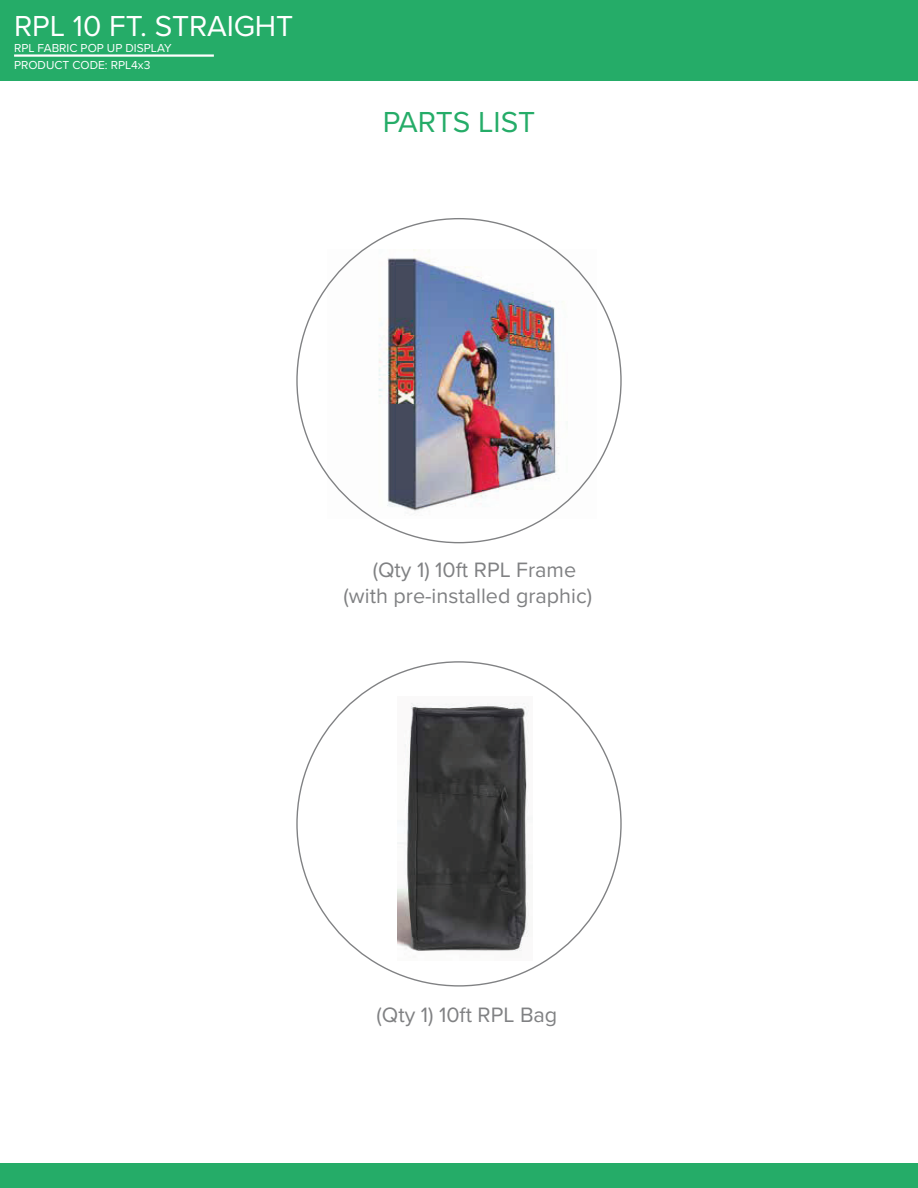
<style>
.page{position:relative;width:918px;height:1188px;background:#fff}
.page>*{position:absolute;margin:0;border:0;box-sizing:border-box;transform-origin:0 0}
.t1{font:30px "Proxima Nova";letter-spacing:-.005em;color:#fff}
.t2{font:30px "Proxima Nova";color:#25ac68}
.t3{font:21.6px/26.7px "Proxima Nova";color:#808183}
.t4{font:12px "Proxima Nova";color:#fff}
</style>
<div class="page">
<img style="left:327px;top:249px;width:270px;height:270px">
<div style="left:0;top:1164px;width:918px;height:24px;background:#25ac68"></div>
<div style="left:0;top:0;width:918px;height:81px;background:#25ac68"></div>
<hr style="left:14px;top:54px;width:200px;height:3px;background:#fff">
<img style="left:398px;top:703px;width:131px;height:248px">
<h1 class="t1" style="left:14px;top:8px;width:281px">RPL 10 FT. STRAIGHT</h1>
<p class="t4" style="left:14px;top:58px;width:138px">PRODUCT CODE: RPL4x3</p>
<p class="t4" style="left:14px;top:40px;width:159px">RPL FABRIC POP UP DISPLAY</p>
<h1 class="t2" style="left:383px;top:105px;width:154px">PARTS LIST</h1>
<p class="t3" style="left:344px;top:556px;width:250px;text-indent:29px">(Qty 1) 10ft RPL Frame (with pre-installed graphic)</p>
<p class="t3" style="left:376px;top:1002px;width:182px">(Qty 1) 10ft RPL Bag</p>
</div>
